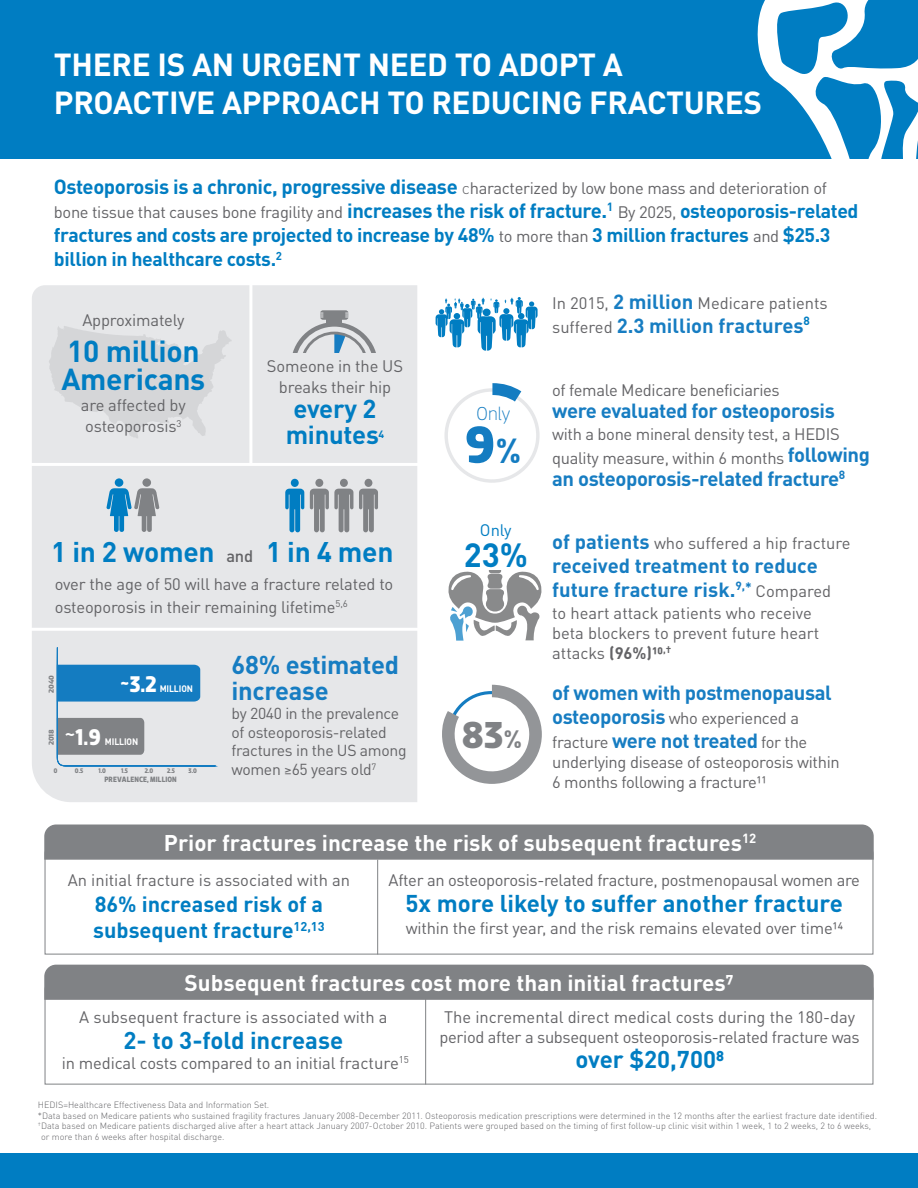
<style>
.page{position:relative;width:918px;height:1188px;background:#fff}
.page>*{position:absolute;margin:0;border:0;box-sizing:border-box;transform-origin:0 0}
.t1{font:700 52.95px "Dobra";color:#147cc1}
.t2{font:700 38.25px "Dobra";color:#808285}
.t3{font:700 33.15px "DIN Pro";color:#007dc2}
.t4{font:700 31.5px/37.8px "DIN Pro";letter-spacing:-.01em;color:#fff}
.t5{font:700 30px/28.5px "DIN Pro";letter-spacing:-.01em;color:#007dc2}
.t6{font:700 28.05px "DIN Pro";letter-spacing:-.01em;color:#007dc2}
.t7{font:700 25.65px/25.5px "DIN Pro";letter-spacing:-.01em;color:#007dc2;text-align:center}
.t8{font:700 25.5px/25.5px "DIN Pro";letter-spacing:-.01em;color:#177dc2}
.t9{font:700 24px "DIN Pro";color:#007dc2}
.t10{font:700 23.1px "Dobra";color:#fff;scale:.93 1}
.t11{font:700 22.5px "DIN Pro";color:#fff}
.t12{font:700 21.75px "DIN Pro";color:#007dc2}
.t13{font:700 20.25px "DIN Pro";letter-spacing:-.02em;color:#177dc2}
.t14{font:700 20.25px/24px "DIN Pro";color:#177dc2}
.t15{font:700 19.5px/24px "DIN Pro";letter-spacing:-.02em;color:#007dc2}
.t16{font:300 19.05px "Dobra";color:#147cc1}
.t17{font:16.5px/24px "DIN Pro";letter-spacing:-.02em;color:#636366}
.t18{font:16.5px/19.8px "DIN Pro";color:#636366}
.t19{font:16.5px "DIN Pro";color:#007dc2}
.t20{font:500 16.5px "DIN Pro";color:#636366}
.t21{font:15.75px/18.9px "DIN Pro";letter-spacing:-.02em;color:#636366}
.t22{font:700 10.5px "DIN Pro";color:#007dc2}
.t23{font:700 9.3px "DIN";letter-spacing:-.015em;color:#fff;scale:.93 1}
.t24{font:300 9px/10.8px "DIN Pro";color:#636366}
.t25{font:700 7.8px "Dobra";letter-spacing:.01em;color:#808285;scale:.93 1}
.t26{font:700 7.35px "Dobra";color:#808285;scale:1.07 1}
.t27{font:700 6.75px "Dobra";color:#808285;scale:.93 1}
.s1{font-weight:700;font-size:20.25px;color:#007dc2}
.s2{font-weight:300}
.s3{font-weight:700;font-size:19.5px;color:#007dc2}
.s4{font-weight:400;font-size:16.5px;color:#636366}
.s5{font-family:"Dobra"}
.s6{font-size:36px}
.s7{font-size:25.95px}
.s8{font-weight:700;font-size:20.25px;color:#177dc2}
.s9{font-weight:700}
.s10{font-size:16.65px}
</style>
<div class="page">
<svg style="left:448px;top:570px;width:94px;height:71px"></svg>
<div style="left:0;top:0;width:918px;height:159px;background:#007dc2"></div>
<div style="left:44px;top:824px;width:830px;height:18px;background:#808285"></div>
<svg style="left:44px;top:842px;width:830px;height:113px"></svg>
<svg style="left:44px;top:1001px;width:830px;height:84px"></svg>
<svg style="left:44px;top:964px;width:830px;height:37px;background:#86888b"></svg>
<hr style="left:377px;top:860px;width:1px;height:94px;background:#808285">
<hr style="left:425px;top:995px;width:1px;height:89px;background:#808285">
<svg style="left:757px;top:0;width:161px;height:159px"></svg>
<div style="left:0;top:1153px;width:918px;height:35px;background:#007dc2"></div>
<div style="left:32px;top:285px;width:385px;height:517px;background:#e6e7e9"></div>
<svg style="left:49px;top:326px;width:183px;height:112px;background:#dbdcde"></svg>
<svg style="left:285px;top:489px;width:19px;height:44px"></svg>
<div style="left:291px;top:479px;width:8px;height:8px;background:#007dc2;border-radius:50%"></div>
<div style="left:315px;top:479px;width:8px;height:8px;background:#808285;border-radius:50%"></div>
<svg style="left:310px;top:489px;width:43px;height:44px;background:#a7a9ac"></svg>
<div style="left:340px;top:479px;width:8px;height:8px;background:#808285;border-radius:50%"></div>
<svg style="left:359px;top:489px;width:19px;height:44px"></svg>
<div style="left:365px;top:479px;width:7px;height:8px;background:#808285;border-radius:50%"></div>
<div style="left:115px;top:478px;width:8px;height:9px;background:#007dc2;border-radius:50%"></div>
<svg style="left:106px;top:488px;width:53px;height:45px;background:#86abc0"></svg>
<div style="left:142px;top:478px;width:9px;height:9px;background:#808285;border-radius:50%"></div>
<svg style="left:446px;top:383px;width:89px;height:99px"></svg>
<svg style="left:442px;top:685px;width:100px;height:99px"></svg>
<svg style="left:291px;top:310px;width:87px;height:43px;background:#c3c8cd"></svg>
<div style="left:261px;top:353px;width:148px;height:97px;background:#e6e7e9"></div>
<hr style="left:20px;top:463px;width:403px;height:3px;background:#fff">
<hr style="left:249px;top:281px;width:3px;height:183px;background:#fff">
<hr style="left:20px;top:628px;width:403px;height:3px;background:#fff">
<svg style="left:436px;top:297px;width:102px;height:54px"></svg>
<svg style="left:54px;top:647px;width:162px;height:126px;background:#9bb9ce"></svg>
<p class="t4" style="left:54px;top:42px;width:710px">THERE IS AN URGENT NEED TO ADOPT A<br>PROACTIVE APPROACH TO REDUCING FRACTURES</p>
<p class="t17" style="left:54px;top:175px;width:806px"><span class="s1">Osteoporosis is a chronic, progressive disease</span> <span class="s2">c</span>haracterized by low bone mass and deterioration of bone tissue that causes bone fragility and <span class="s1">increases the risk of fracture.</span><sup>1</sup> By 2025, <span class="s3">osteoporosis-related</span></p>
<p class="t15" style="left:54px;top:221px;width:778px">fractures and costs are projected to increase by 48% <span class="s4">to more than</span> 3 million fractures <span class="s4">and</span> $25.3 billion in healthcare costs.<sup>2</sup></p>
<p class="t17" style="left:82px;top:306px;width:104px">Approximately</p>
<p class="t5" style="left:61px;top:333px;width:145px">10 million<br>Americans</p>
<p class="t17" style="left:81px;top:393px;width:106px;line-height:21px">are affected by osteoporosis<sup>3</sup></p>
<p class="t17" style="left:267px;top:352px;width:138px">Someone in the US</p>
<p class="t17" style="left:279px;top:373px;width:114px">breaks their hip</p>
<p class="t7" style="left:286px;top:393px;width:95px">every 2 minutes</p>
<p class="t22" style="left:379px;top:425px;width:7px">4</p>
<p class="t6" style="left:51px;top:529px;width:165px">1 in 2 women</p>
<p class="t20" style="left:226px;top:542px;width:28px">and</p>
<p class="t6" style="left:266px;top:529px;width:129px">1 in 4 men</p>
<p class="t17" style="left:55px;top:571px;width:340px;line-height:23px">over the age of 50 will have a fracture related to osteoporosis in their remaining lifetime<sup>5,6</sup></p>
<p class="t26" style="left:47px;top:693px;width:18px;rotate:-90deg">2040</p>
<p class="t10" style="left:120px;top:671px;width:41px">~3.2</p>
<p class="t23" style="left:160px;top:683px;width:37px">MILLION</p>
<p class="t26" style="left:47px;top:745px;width:17px;rotate:-90deg">2018</p>
<p class="t10" style="left:65px;top:724px;width:40px"><sup>~</sup>1.9</p>
<p class="t23" style="left:105px;top:736px;width:37px">MILLION</p>
<p class="t27" style="left:75px;top:767px;width:11px">0.5</p>
<p class="t27" style="left:98px;top:767px;width:10px">1.0</p>
<p class="t27" style="left:121px;top:767px;width:9px">1.5</p>
<p class="t27" style="left:145px;top:767px;width:11px">2.0</p>
<p class="t27" style="left:167px;top:767px;width:10px">2.5</p>
<p class="t27" style="left:189px;top:767px;width:11px">3.0</p>
<p class="t25" style="left:104px;top:775px;width:79px">PREVALENCE, MILLION</p>
<p class="t8" style="left:232px;top:649px;width:169px">68% estimated increase</p>
<p class="t21" style="left:232px;top:702px;width:177px">by 2040 in the prevalence of osteoporosis-related fractures in the US among women <span class="s5">≥</span>65 years old<sup>7</sup></p>
<p class="t16" style="left:476px;top:402px;width:36px">Only</p>
<p class="t1" style="left:464px;top:414px;width:58px">9<span class="s6">%</span></p>
<p class="t19" style="left:480px;top:517px;width:33px">Only</p>
<p class="t3" style="left:464px;top:527px;width:66px">23%</p>
<p class="t2" style="left:462px;top:713px;width:62px">83<span class="s7">%</span></p>
<p class="t18" style="left:552px;top:291px;width:277px">In 2015, <span class="s8">2 million</span> Medicare patients</p>
<p class="t14" style="left:552px;top:311px;width:259px"><span class="s4">suffered</span> 2.3 million fractures<sup>8</sup></p>
<p class="t17" style="left:552px;top:377px;width:229px">of female Medicare beneficiaries</p>
<p class="t13" style="left:552px;top:394px;width:284px">were evaluated for osteoporosis</p>
<p class="t17" style="left:552px;top:420px;width:319px">with a bone mineral density test, a HEDIS quality measure, within 6 months <span class="s8">following</span></p>
<p class="t13" style="left:552px;top:462px;width:295px">an osteoporosis-related fracture<sup>8</sup></p>
<p class="t18" style="left:552px;top:531px;width:300px"><span class="s8">of patients</span> who suffered a hip fracture</p>
<p class="t14" style="left:552px;top:551px;width:281px">received treatment to reduce future fracture risk.<sup>9,</sup><sup>*</sup> <span class="s4">Compared</span></p>
<p class="t18" style="left:552px;top:602px;width:269px">to heart attack patients who receive beta blockers to prevent future heart attacks <span class="s9">(96%)10</span><sup>,†</sup></p>
<p class="t13" style="left:552px;top:676px;width:281px">of women with postmenopausal</p>
<p class="t17" style="left:552px;top:704px;width:257px"><span class="s8">osteoporosis</span> who experienced a fracture <span class="s8">were not treated</span> for the</p>
<p class="t17" style="left:552px;top:750px;width:289px;line-height:19.8px">underlying disease of osteoporosis within<br>6 months following a fracture11</p>
<p class="t11" style="left:164px;top:824px;width:594px">Prior fractures increase the risk of subsequent fractures<sup>12</sup></p>
<p class="t18" style="left:68px;top:869px;width:284px">An initial fracture is associated with an</p>
<p class="t12" style="left:95px;top:886px;width:230px">86% increased risk of a</p>
<p class="t12" style="left:93px;top:912px;width:233px">subsequent fracture<sup>12,13</sup></p>
<p class="t17" style="left:389px;top:867px;width:473px">After an osteoporosis-related fracture, postmenopausal women are</p>
<p class="t9" style="left:406px;top:883px;width:439px">5x more likely to suffer another fracture</p>
<p class="t17" style="left:406px;top:915px;width:439px">within the first year, and the risk remains elevated over time14</p>
<p class="t11" style="left:185px;top:964px;width:550px">Subsequent fractures cost more than initial fractures7</p>
<p class="t18" style="left:79px;top:1005px;width:310px">A subsequent fracture is associated with a</p>
<p class="t9" style="left:124px;top:1020px;width:221px">2- to 3-fold increase</p>
<p class="t17" style="left:62px;top:1049px;width:349px">in medical costs compared to an initial <span class="s10">fracture</span><sup>15</sup></p>
<p class="t17" style="left:440px;top:1005px;width:422px;line-height:19.8px">The incremental direct medical costs during the 180-day period after a subsequent osteoporosis-related fracture was</p>
<p class="t9" style="left:575px;top:1039px;width:150px">over $20,7008</p>
<p class="t24" style="left:38px;top:1098px;width:233px">HEDIS=Healthcare Effectiveness Data and Information Set.</p>
<p class="t24" style="left:38px;top:1109px;width:841px">*Data based on Medicare patients who sustained fragility fractures January 2008-December 2011. Osteoporosis medication prescriptions were determined in the 12 months after the earliest fracture date identified.</p>
<p class="t24" style="left:41px;top:1120px;width:832px;text-indent:-3px"><sup>†</sup>Data based on Medicare patients discharged alive after a heart attack January 2007-October 2010. Patients were grouped based on the timing of first follow-up clinic visit within 1 week, 1 to 2 weeks, 2 to 6 weeks, or more than 6 weeks after hospital discharge.</p>
</div>
